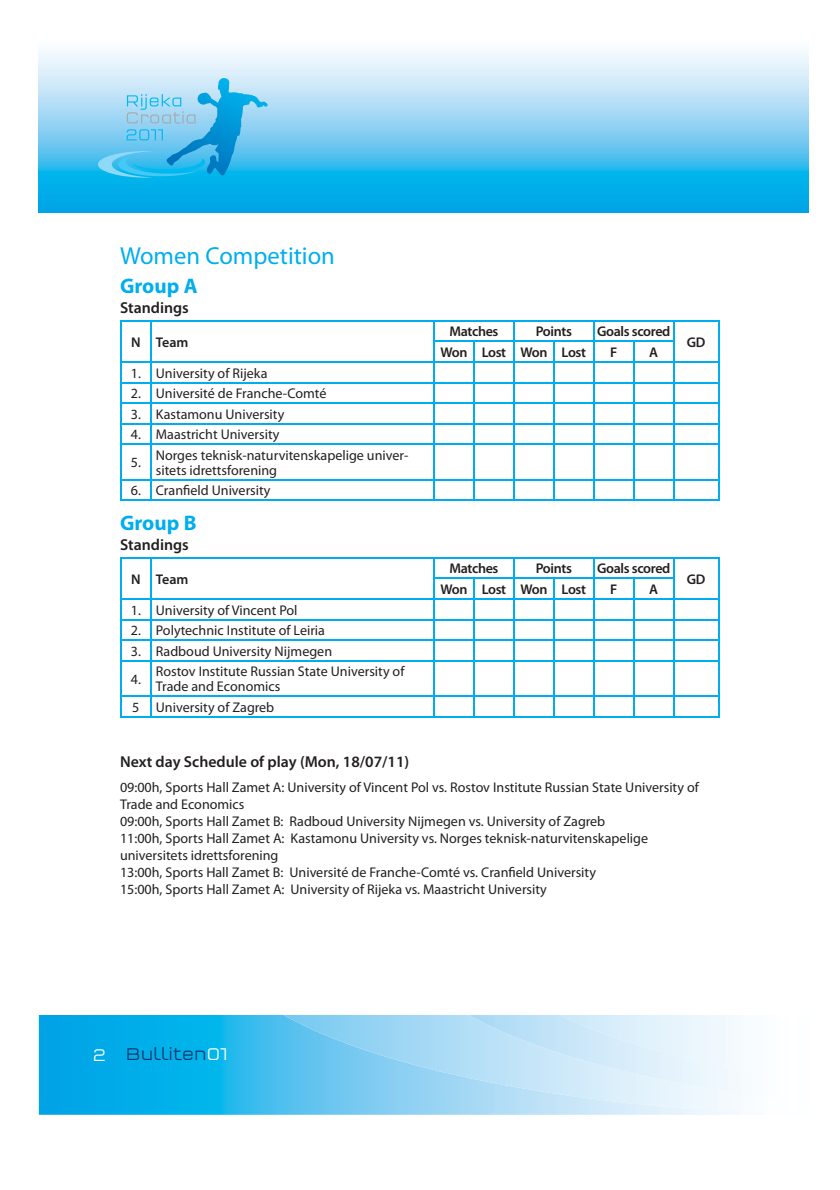
<style>
.page{position:relative;width:840px;height:1190px;background:#fff}
.page>*{position:absolute;margin:0;border:0;box-sizing:border-box;transform-origin:0 0}
.t1{font:24.6px "Myriad Pro";color:#00aeef}
.t2{font:700 21.2px "Myriad Pro";color:#00aeef}
.t3{font:300 17.6px "Q Type Square";color:#00386c}
.t4{font:600 15.8px "Myriad Pro";color:#231f20}
.t5{font:14px/16.8px "Myriad Pro";color:#231f20}
.t6{font:600 14px "Myriad Pro";letter-spacing:-.025em;color:#231f20}
.s1{color:#fff}
</style>
<div class="page">
<svg style="left:39px;top:1015px;width:519px;height:100px;background:#0fb0e9"></svg>
<svg style="left:282px;top:1015px;width:276px;height:99px;background:#95d3f3"></svg>
<svg style="left:38px;top:51px;width:753px;height:162px;background:#75cdf1"></svg>
<svg style="left:558px;top:1015px;width:182px;height:100px"></svg>
<svg style="left:791px;top:51px;width:17px;height:162px;background:#76cdf1"></svg>
<hr style="left:120px;top:322px;width:2px;height:39px;background:#00aeef">
<hr style="left:120px;top:320px;width:31px;height:2px;background:#00aeef">
<hr style="left:150px;top:322px;width:2px;height:39px;background:#00aeef">
<hr style="left:151px;top:320px;width:283px;height:2px;background:#00aeef">
<hr style="left:434px;top:320px;width:285px;height:2px;background:#00aeef">
<hr style="left:433px;top:341px;width:241px;height:1px;background:#00aeef">
<svg style="left:120px;top:363px;width:2px;height:80px"></svg>
<hr style="left:120px;top:445px;width:2px;height:34px;background:#00aeef">
<svg style="left:120px;top:481px;width:2px;height:18px"></svg>
<hr style="left:120px;top:361px;width:31px;height:2px;background:#00aeef">
<hr style="left:120px;top:382px;width:31px;height:1px;background:#00aeef">
<hr style="left:120px;top:402px;width:31px;height:2px;background:#00aeef">
<hr style="left:120px;top:423px;width:31px;height:2px;background:#00aeef">
<hr style="left:120px;top:443px;width:31px;height:2px;background:#00aeef">
<hr style="left:120px;top:479px;width:31px;height:2px;background:#00aeef">
<hr style="left:120px;top:499px;width:31px;height:2px;background:#00aeef">
<svg style="left:150px;top:363px;width:2px;height:80px"></svg>
<hr style="left:150px;top:445px;width:2px;height:34px;background:#00aeef">
<svg style="left:150px;top:481px;width:2px;height:18px"></svg>
<hr style="left:151px;top:361px;width:568px;height:2px;background:#00aeef">
<svg style="left:433px;top:322px;width:2px;height:121px"></svg>
<svg style="left:473px;top:342px;width:2px;height:101px"></svg>
<svg style="left:513px;top:322px;width:2px;height:121px"></svg>
<svg style="left:553px;top:342px;width:2px;height:101px"></svg>
<svg style="left:593px;top:322px;width:2px;height:121px"></svg>
<svg style="left:633px;top:342px;width:2px;height:101px"></svg>
<svg style="left:673px;top:322px;width:1px;height:121px"></svg>
<svg style="left:718px;top:322px;width:1px;height:121px"></svg>
<hr style="left:433px;top:445px;width:2px;height:34px;background:#00aeef">
<hr style="left:473px;top:445px;width:2px;height:34px;background:#00aeef">
<hr style="left:513px;top:445px;width:2px;height:34px;background:#00aeef">
<hr style="left:553px;top:445px;width:2px;height:34px;background:#00aeef">
<hr style="left:593px;top:445px;width:2px;height:34px;background:#00aeef">
<hr style="left:633px;top:445px;width:2px;height:34px;background:#00aeef">
<hr style="left:673px;top:445px;width:1px;height:34px;background:#00aeef">
<hr style="left:718px;top:445px;width:1px;height:34px;background:#00aeef">
<svg style="left:433px;top:481px;width:2px;height:18px"></svg>
<svg style="left:473px;top:481px;width:2px;height:18px"></svg>
<svg style="left:513px;top:481px;width:2px;height:18px"></svg>
<svg style="left:553px;top:481px;width:2px;height:18px"></svg>
<svg style="left:593px;top:481px;width:2px;height:18px"></svg>
<svg style="left:633px;top:481px;width:2px;height:18px"></svg>
<svg style="left:673px;top:481px;width:1px;height:18px"></svg>
<svg style="left:718px;top:481px;width:1px;height:18px"></svg>
<hr style="left:151px;top:382px;width:568px;height:1px;background:#00aeef">
<hr style="left:151px;top:402px;width:568px;height:2px;background:#00aeef">
<hr style="left:151px;top:423px;width:568px;height:2px;background:#00aeef">
<hr style="left:151px;top:443px;width:568px;height:2px;background:#00aeef">
<hr style="left:151px;top:479px;width:568px;height:2px;background:#00aeef">
<hr style="left:151px;top:499px;width:568px;height:2px;background:#00aeef">
<hr style="left:120px;top:559px;width:2px;height:39px;background:#00aeef">
<hr style="left:120px;top:557px;width:31px;height:2px;background:#00aeef">
<hr style="left:150px;top:559px;width:2px;height:39px;background:#00aeef">
<hr style="left:151px;top:557px;width:283px;height:2px;background:#00aeef">
<hr style="left:434px;top:557px;width:285px;height:2px;background:#00aeef">
<hr style="left:433px;top:578px;width:241px;height:1px;background:#00aeef">
<svg style="left:120px;top:600px;width:2px;height:60px"></svg>
<hr style="left:120px;top:661px;width:2px;height:34px;background:#00aeef">
<svg style="left:120px;top:697px;width:2px;height:19px"></svg>
<hr style="left:120px;top:598px;width:31px;height:2px;background:#00aeef">
<hr style="left:120px;top:619px;width:31px;height:1px;background:#00aeef">
<hr style="left:120px;top:639px;width:31px;height:2px;background:#00aeef">
<hr style="left:120px;top:660px;width:31px;height:1px;background:#00aeef">
<hr style="left:120px;top:695px;width:31px;height:2px;background:#00aeef">
<hr style="left:120px;top:716px;width:31px;height:2px;background:#00aeef">
<svg style="left:150px;top:600px;width:2px;height:60px"></svg>
<hr style="left:150px;top:661px;width:2px;height:34px;background:#00aeef">
<svg style="left:150px;top:697px;width:2px;height:19px"></svg>
<hr style="left:151px;top:598px;width:568px;height:2px;background:#00aeef">
<svg style="left:433px;top:559px;width:2px;height:101px"></svg>
<svg style="left:473px;top:579px;width:2px;height:81px"></svg>
<svg style="left:513px;top:559px;width:2px;height:101px"></svg>
<svg style="left:553px;top:579px;width:2px;height:81px"></svg>
<svg style="left:593px;top:559px;width:2px;height:101px"></svg>
<svg style="left:633px;top:579px;width:2px;height:81px"></svg>
<svg style="left:673px;top:559px;width:1px;height:101px"></svg>
<svg style="left:718px;top:559px;width:1px;height:101px"></svg>
<hr style="left:433px;top:661px;width:2px;height:34px;background:#00aeef">
<hr style="left:473px;top:661px;width:2px;height:34px;background:#00aeef">
<hr style="left:513px;top:661px;width:2px;height:34px;background:#00aeef">
<hr style="left:553px;top:661px;width:2px;height:34px;background:#00aeef">
<hr style="left:593px;top:661px;width:2px;height:34px;background:#00aeef">
<hr style="left:633px;top:661px;width:2px;height:34px;background:#00aeef">
<hr style="left:673px;top:661px;width:1px;height:34px;background:#00aeef">
<hr style="left:718px;top:661px;width:1px;height:34px;background:#00aeef">
<svg style="left:433px;top:697px;width:2px;height:19px"></svg>
<svg style="left:473px;top:697px;width:2px;height:19px"></svg>
<svg style="left:513px;top:697px;width:2px;height:19px"></svg>
<svg style="left:553px;top:697px;width:2px;height:19px"></svg>
<svg style="left:593px;top:697px;width:2px;height:19px"></svg>
<svg style="left:633px;top:697px;width:2px;height:19px"></svg>
<svg style="left:673px;top:697px;width:1px;height:19px"></svg>
<svg style="left:718px;top:697px;width:1px;height:19px"></svg>
<hr style="left:151px;top:619px;width:568px;height:1px;background:#00aeef">
<hr style="left:151px;top:639px;width:568px;height:2px;background:#00aeef">
<hr style="left:151px;top:660px;width:568px;height:1px;background:#00aeef">
<hr style="left:151px;top:695px;width:568px;height:2px;background:#00aeef">
<hr style="left:151px;top:716px;width:568px;height:2px;background:#00aeef">
<svg style="left:98px;top:78px;width:170px;height:100px;background:#6cc5ed"></svg>
<h1 class="t1" style="left:120px;top:246px;width:216px">Women Competition</h1>
<p class="t4" style="left:120px;top:301px;width:70px">Standings</p>
<p class="t6" style="left:131px;top:336px;width:59px">N Team</p>
<h2 class="t2" style="left:120px;top:278px;width:79px">Group A</h2>
<p class="t5" style="left:131px;top:365px;width:138px">1. University of Rijeka</p>
<p class="t5" style="left:131px;top:386px;width:197px">2. Université de Franche-Comté</p>
<p class="t5" style="left:131px;top:406px;width:155px">3. Kastamonu University</p>
<p class="t5" style="left:131px;top:421px;width:150px;line-height:28px">4. Maastricht University<br>5.</p>
<p class="t5" style="left:156px;top:448px;width:254px;line-height:15px">Norges teknisk-naturvitenskapelige univer&shy;sitets idrettsforening</p>
<p class="t5" style="left:131px;top:483px;width:141px">6. Cranfield University</p>
<h2 class="t2" style="left:120px;top:515px;width:78px">Group B</h2>
<p class="t4" style="left:120px;top:538px;width:70px">Standings</p>
<p class="t6" style="left:131px;top:573px;width:59px">N Team</p>
<p class="t5" style="left:131px;top:602px;width:168px">1. University of Vincent Pol</p>
<p class="t5" style="left:131px;top:623px;width:196px">2. Polytechnic Institute of Leiria</p>
<p class="t5" style="left:131px;top:638px;width:203px;line-height:28px">3. Radboud University Nijmegen<br>4.</p>
<p class="t5" style="left:156px;top:665px;width:250px;line-height:15px">Rostov Institute Russian State University of<br>Trade and Economics</p>
<p class="t5" style="left:132px;top:699px;width:144px">5 University of Zagreb</p>
<p class="t4" style="left:120px;top:755px;width:291px">Next day Schedule of play (Mon, 18/07/11)</p>
<p class="t6" style="left:450px;top:326px;width:50px">Matches</p>
<p class="t6" style="left:536px;top:326px;width:38px">Points</p>
<p class="t6" style="left:597px;top:326px;width:75px">Goals scored</p>
<p class="t6" style="left:441px;top:347px;width:147px">Won Lost Won Lost</p>
<p class="t6" style="left:610px;top:347px;width:9px">F</p>
<p class="t6" style="left:649px;top:347px;width:10px">A</p>
<p class="t6" style="left:687px;top:336px;width:20px">GD</p>
<p class="t6" style="left:450px;top:563px;width:50px">Matches</p>
<p class="t6" style="left:536px;top:563px;width:38px">Points</p>
<p class="t6" style="left:597px;top:563px;width:75px">Goals scored</p>
<p class="t6" style="left:441px;top:584px;width:147px">Won Lost Won Lost</p>
<p class="t6" style="left:610px;top:584px;width:9px">F</p>
<p class="t6" style="left:649px;top:584px;width:10px">A</p>
<p class="t6" style="left:687px;top:573px;width:20px">GD</p>
<p class="t5" style="left:120px;top:780px;width:580px">09:00h, Sports Hall Zamet A: University of Vincent Pol vs. Rostov Institute Russian State University of Trade and Economics<br>09:00h, Sports Hall Zamet B: Radboud University Nijmegen vs. University of Zagreb<br>11:00h, Sports Hall Zamet A: Kastamonu University vs. Norges teknisk-naturvitenskapelige universitets idrettsforening<br>13:00h, Sports Hall Zamet B: Université de Franche-Comté vs. Cranfield University<br>15:00h, Sports Hall Zamet A: University of Rijeka vs. Maastricht University</p>
<p class="t3" style="left:93px;top:1047px;width:136px"><span class="s1">2</span> Bulliten<span class="s1">01</span></p>
</div>
